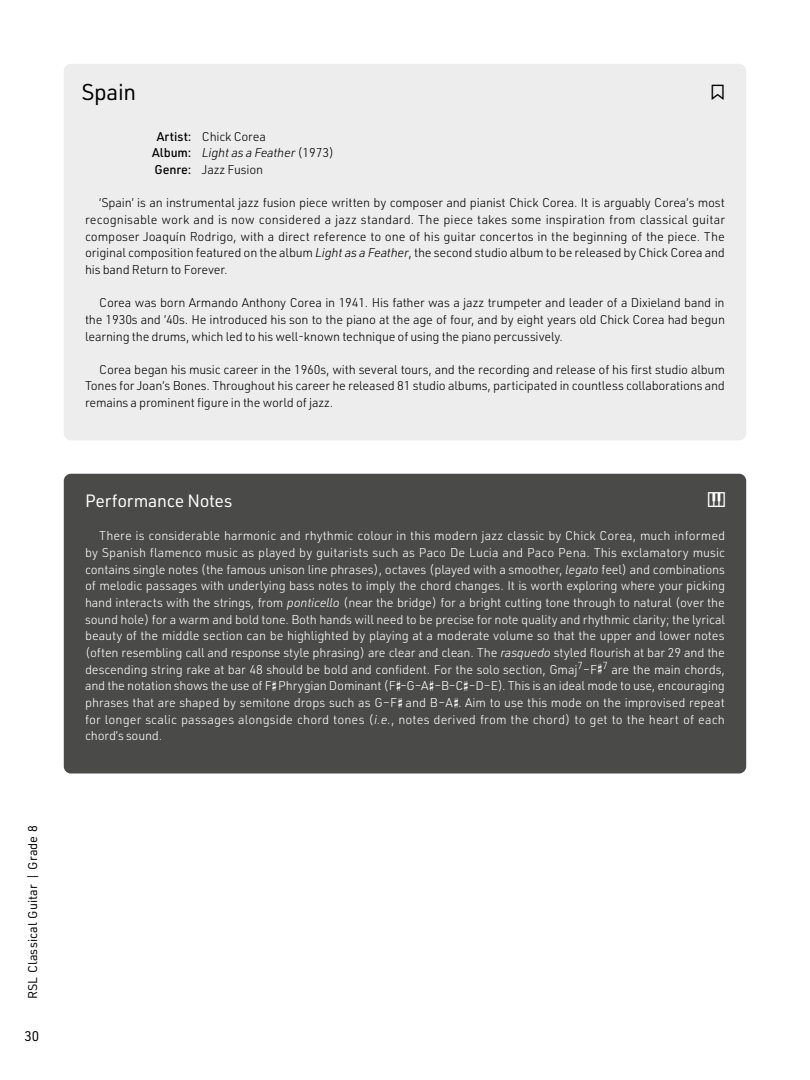
<style>
.page{position:relative;width:810px;height:1080px;background:#fff}
.page>*{position:absolute;margin:0;border:0;box-sizing:border-box;transform-origin:0 0}
.URW_DIN___FF___01_He{font:22.5px "URWDIN";letter-spacing:-.015em;color:#000}
.URW_DIN___FF___03_Pr{font:17.5px "URWDIN";letter-spacing:-.015em;color:#fff}
.t1{font:13.75px "URWDIN";color:#000}
.URW_DIN___FF___04_Te{font:300 12.5px/16.6px "URWDIN";letter-spacing:.01em;color:#fff;text-align:justify}
.URW_DIN___FF___01_Te{font:300 12.5px/16.6px "URWDIN";letter-spacing:-.015em;color:#000;text-align:justify}
.URW_DIN___FF___02_Co{font:300 12.5px "URWDIN";letter-spacing:-.015em;color:#000}
.URW_DIN___FF___02_Co-2{font:italic 300 12.5px "URWDIN";letter-spacing:-.015em;color:#000}
.t2{font:12.5px "URWDIN";color:#000}
.s1{font-weight:500}
.s2{font-weight:500;font-style:normal}
.s3{font-style:normal}
.s4{font-style:italic}
</style>
<div class="page">
<div style="left:64px;top:64px;width:682px;height:376px;background:#ededed;border-radius:7px"></div>
<div style="left:64px;top:474px;width:682px;height:300px;background:#4a4a49;border-radius:7px"></div>
<p class="t2" style="left:25px;top:999px;width:176px;rotate:-90deg">RSL Classical Guitar | Grade 8</p>
<p class="t1" style="left:24px;top:1027px;width:16px">30</p>
<p class="URW_DIN___FF___01_He" style="left:81px;top:77px;width:56px">Spain</p>
<p class="URW_DIN___FF___02_Co" style="left:157px;top:128px;width:111px"><span class="s1">Artist:</span> Chick Corea</p>
<p class="URW_DIN___FF___02_Co-2" style="left:152px;top:145px;width:184px"><span class="s2">Album:</span> Light as a Feather <span class="s3">(1973)</span></p>
<p class="URW_DIN___FF___02_Co" style="left:154px;top:161px;width:110px"><span class="s1">Genre:</span> Jazz Fusion</p>
<p class="URW_DIN___FF___01_Te" style="left:85px;top:194px;width:641px;text-indent:14px">‘Spain’ is an instrumental jazz fusion piece written by composer and pianist Chick Corea. It is arguably Corea’s most recognisable work and is now considered a jazz standard. The piece takes some inspiration from classical guitar composer Joaquín Rodrigo, with a direct reference to one of his guitar concertos in the beginning of the piece. The original composition featured on the album <span class="s4">Light as a Feather</span>, the second studio album to be released by Chick Corea and his band Return to Forever.</p>
<p class="URW_DIN___FF___01_Te" style="left:85px;top:294px;width:642px;text-indent:14px">Corea was born Armando Anthony Corea in 1941. His father was a jazz trumpeter and leader of a Dixieland band in the 1930s and ’40s. He introduced his son to the piano at the age of four, and by eight years old Chick Corea had begun learning the drums, which led to his well-known technique of using the piano percussively.</p>
<p class="URW_DIN___FF___01_Te" style="left:85px;top:361px;width:641px;text-indent:14px">Corea began his music career in the 1960s, with several tours, and the recording and release of his first studio album Tones for Joan’s Bones. Throughout his career he released 81 studio albums, participated in countless collaborations and remains a prominent figure in the world of jazz.</p>
<p class="URW_DIN___FF___03_Pr" style="left:85px;top:489px;width:149px">Performance Notes</p>
<p class="URW_DIN___FF___04_Te" style="left:85px;top:527px;width:642px;text-indent:14px">There is considerable harmonic and rhythmic colour in this modern jazz classic by Chick Corea, much informed by Spanish flamenco music as played by guitarists such as Paco De Lucia and Paco Pena. This exclamatory music contains single notes (the famous unison line phrases), octaves (played with a smoother, <span class="s4">legato</span> feel) and combinations of melodic passages with underlying bass notes to imply the chord changes. It is worth exploring where your picking hand interacts with the strings, from <span class="s4">ponticello</span> (near the bridge) for a bright cutting tone through to natural (over the sound hole) for a warm and bold tone. Both hands will need to be precise for note quality and rhythmic clarity; the lyrical beauty of the middle section can be highlighted by playing at a moderate volume so that the upper and lower notes (often resembling call and response style phrasing) are clear and clean. The <span class="s4">rasquedo</span> styled flourish at bar 29 and the descending string rake at bar 48 should be bold and confident. For the solo section, Gmaj<sup>7</sup>–F<sup>#</sup><sup>7</sup> are the main chords, and the notation shows the use of F<sup>#</sup> Phrygian Dominant (F<sup>#</sup>–G–A<sup>#</sup>–B–C<sup>#</sup>–D–E). This is an ideal mode to use, encouraging phrases that are shaped by semitone drops such as G–F<sup>#</sup> and B–A<sup>#</sup>. Aim to use this mode on the improvised repeat for longer scalic passages alongside chord tones (<span class="s4">i.e.</span>, notes derived from the chord) to get to the heart of each chord’s sound.</p>
</div>
